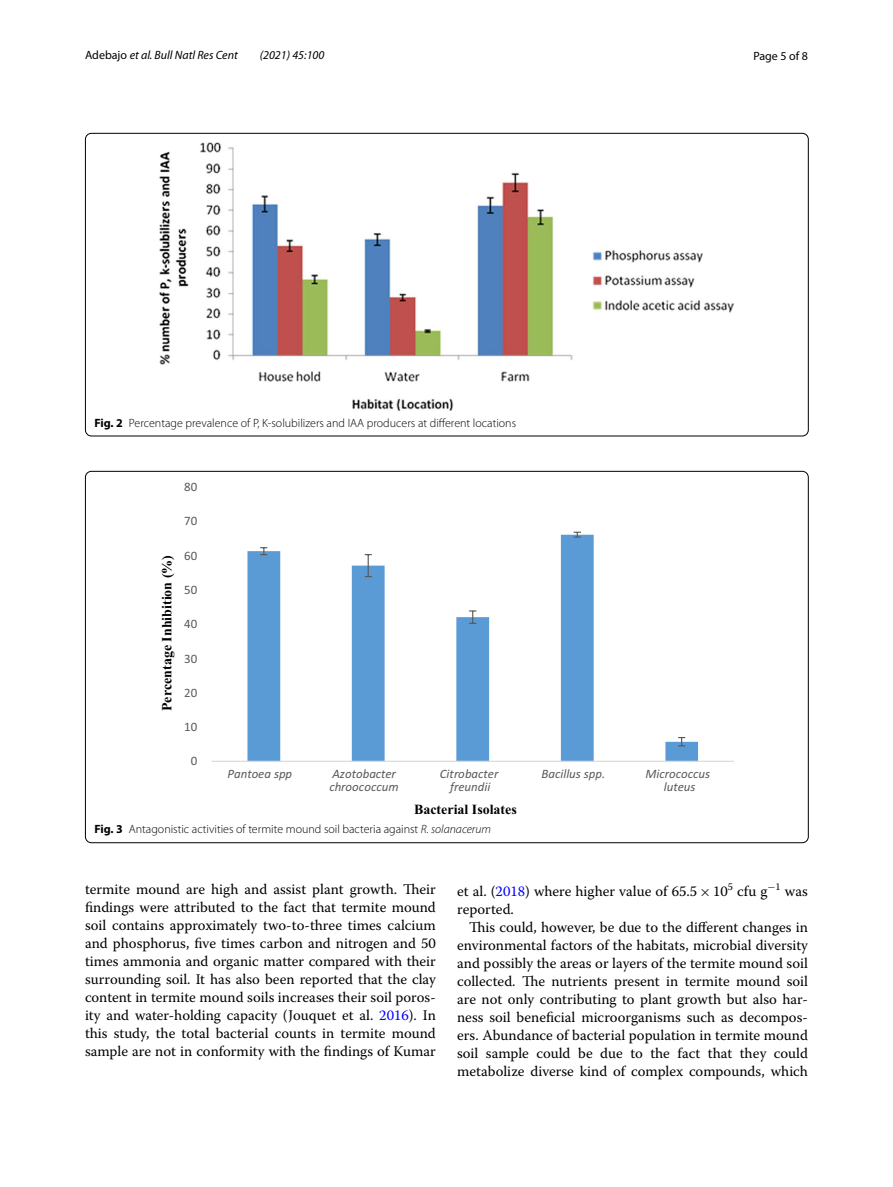
<style>
.page{position:relative;width:893px;height:1187px;background:#fff}
.page>*{position:absolute;margin:0;border:0;box-sizing:border-box;transform-origin:0 0}
.t1{font:14.7px/18px "Warnock Pro";color:#000;text-align:justify}
.t2{font:700 13.95px "Times New Roman";color:#000}
.t3{font:12.9px/13.4px "Calibri Italic 2";color:#595959;text-align:center}
.t4{font:12.9px "Calibri 2";color:#595959}
.t5{font:300 12px "Myriad Pro";color:#000}
.t6{font:italic 12px "Myriad Pro";color:#000}
.t7{font:12px "Myriad Pro";color:#000}
.s1{font-style:normal}
.s2{font-weight:700}
.s3{font-style:italic}
.s4{color:#00f}
.s5{font-family:"MTSYN3"}
</style>
<div class="page">
<img style="left:160px;top:142px;width:574px;height:269px">
<svg style="left:247px;top:534px;width:451px;height:226px"></svg>
<svg style="left:260px;top:547px;width:7px;height:8px"></svg>
<svg style="left:365px;top:554px;width:7px;height:23px"></svg>
<svg style="left:469px;top:610px;width:7px;height:14px"></svg>
<svg style="left:574px;top:531px;width:7px;height:6px"></svg>
<svg style="left:678px;top:737px;width:7px;height:9px"></svg>
<hr style="left:212px;top:760px;width:522px;height:1px;background:#d9d9d9">
<p class="t6" style="left:85px;top:48px;width:154px"><span class="s1">Adebajo</span> et al. Bull Natl Res Cent</p>
<p class="t6" style="left:260px;top:48px;width:66px">(2021) 45:100</p>
<p class="t7" style="left:753px;top:48px;width:56px">Page 5 of 8</p>
<p class="t5" style="left:94px;top:416px;width:423px"><span class="s2">Fig. 2</span> Percentage prevalence of P, K-solubilizers and IAA producers at different locations</p>
<p class="t4" style="left:184px;top:478px;width:15px">80</p>
<p class="t4" style="left:184px;top:512px;width:15px">70</p>
<p class="t2" style="left:157px;top:711px;width:157px;rotate:-90deg">Percentage Inhibition (%)</p>
<p class="t4" style="left:184px;top:547px;width:15px">60</p>
<p class="t4" style="left:184px;top:581px;width:15px">50</p>
<p class="t4" style="left:184px;top:615px;width:15px">40</p>
<p class="t4" style="left:184px;top:650px;width:15px">30</p>
<p class="t4" style="left:184px;top:684px;width:15px">20</p>
<p class="t4" style="left:184px;top:718px;width:15px">10</p>
<p class="t4" style="left:191px;top:753px;width:8px">0</p>
<p class="t3" style="left:227px;top:766px;width:66px">Pantoea spp</p>
<p class="t3" style="left:329px;top:766px;width:71px;text-align:left">Azotobacter chroococcum</p>
<p class="t3" style="left:440px;top:766px;width:60px">Citrobacter freundii</p>
<p class="t3" style="left:541px;top:766px;width:66px">Bacillus spp.</p>
<p class="t3" style="left:645px;top:766px;width:66px">Micrococcus luteus</p>
<p class="t2" style="left:414px;top:799px;width:104px">Bacterial Isolates</p>
<p class="t5" style="left:94px;top:822px;width:398px"><span class="s2">Fig. 3</span> Antagonistic activities of termite mound soil bacteria against <span class="s3">R. solanacerum</span></p>
<p class="t1" style="left:85px;top:879px;width:352px">termite mound are high and assist plant growth. Their findings were attributed to the fact that termite mound soil contains approximately two-to-three times calcium and phosphorus, five times carbon and nitrogen and 50 times ammonia and organic matter compared with their surrounding soil. It has also been reported that the clay content in termite mound soils increases their soil poros&shy;ity and water-holding capacity (Jouquet et al. <span class="s4">2016</span>). In this study, the total bacterial counts in termite mound sample are not in conformity with the findings of Kumar</p>
<p class="t1" style="left:457px;top:881px;width:352px">et al. (<span class="s4">2018</span>) where higher value of 65.5 <span class="s5">×</span>10<sup>5</sup> cfu g<sup>−</sup><sup>1</sup> was reported.</p>
<p class="t1" style="left:457px;top:917px;width:352px;text-indent:12px">This could, however, be due to the different changes in environmental factors of the habitats, microbial diversity and possibly the areas or layers of the termite mound soil collected. The nutrients present in termite mound soil are not only contributing to plant growth but also har&shy;ness soil beneficial microorganisms such as decompos&shy;ers. Abundance of bacterial population in termite mound soil sample could be due to the fact that they could metabolize diverse kind of complex compounds, which</p>
</div>
